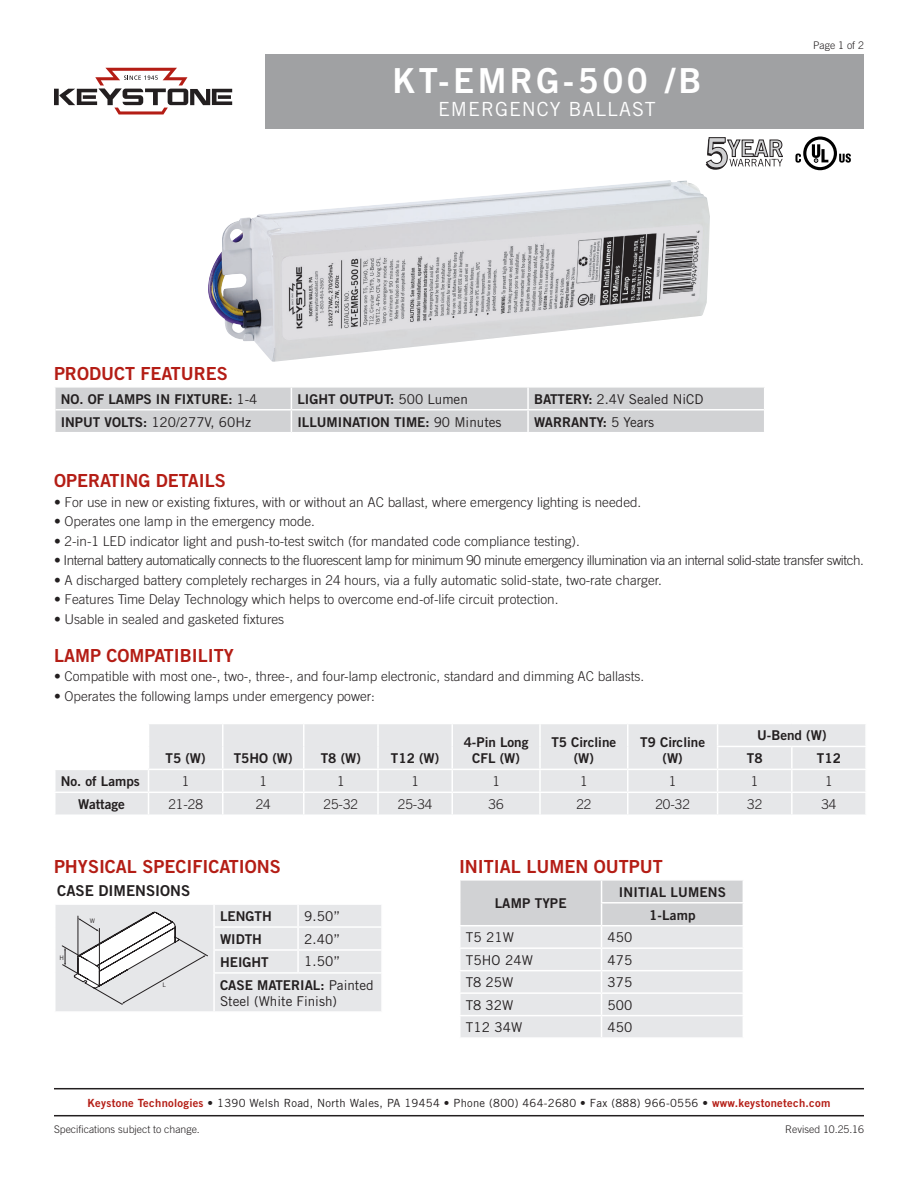
<style>
.page{position:relative;width:918px;height:1188px;background:#fff}
.page>*{position:absolute;margin:0;border:0;box-sizing:border-box;transform-origin:0 0}
.t1{font:34.5px "Trade Gothic Bold Two";letter-spacing:.1em;color:#fff}
.t2{font:19.5px "Trade Gothic";letter-spacing:.05em;color:#fff}
.t3{font:18px "Trade Gothic Bold Two";color:#b41d15}
.t4{font:15px "Trade Gothic Bold Two";color:#231f20}
.t5{font:300 13.5px "Trade Gothic";color:#231f20}
.t6{font:13.5px/16.2px "Trade Gothic Bold Two";color:#231f20;text-align:center}
.t7{font:13.5px/16.2px "Trade Gothic";color:#231f20}
.t8{font:300 13.5px "Trade Gothic";letter-spacing:-.035em;color:#231f20}
.t9{font:11.25px "Trade Gothic";letter-spacing:.025em;color:#231f20}
.t10{font:300 10.5px "Trade Gothic";color:#231f20}
.t11{font:6.3px "Trade Gothic";color:#231f20}
.s1{font-family:"Trade Gothic"}
.s2{font-family:"Trade Gothic Bold Two"}
.s3{font-family:"Trade Gothic Bold Two";color:#b41d15}
</style>
<div class="page">
<div style="left:266px;top:54px;width:598px;height:74px;background:#a0a1a3"></div>
<svg style="left:56px;top:724px;width:809px;height:91px;background:#e8e8ea"></svg>
<hr style="left:222px;top:724px;width:2px;height:22px;background:#fff">
<hr style="left:377px;top:724px;width:2px;height:22px;background:#fff">
<hr style="left:539px;top:724px;width:2px;height:22px;background:#fff">
<hr style="left:222px;top:746px;width:2px;height:23px;background:#fff">
<hr style="left:377px;top:746px;width:2px;height:23px;background:#fff">
<hr style="left:539px;top:746px;width:2px;height:23px;background:#fff">
<hr style="left:717px;top:746px;width:75px;height:1px;background:#fff">
<hr style="left:792px;top:746px;width:75px;height:1px;background:#fff">
<hr style="left:791px;top:747px;width:2px;height:22px;background:#fff">
<hr style="left:54px;top:769px;width:94px;height:1px;background:#fff">
<hr style="left:148px;top:769px;width:75px;height:1px;background:#fff">
<hr style="left:223px;top:769px;width:81px;height:1px;background:#fff">
<hr style="left:222px;top:770px;width:2px;height:22px;background:#fff">
<hr style="left:304px;top:769px;width:74px;height:1px;background:#fff">
<hr style="left:378px;top:769px;width:74px;height:1px;background:#fff">
<hr style="left:377px;top:770px;width:2px;height:22px;background:#fff">
<hr style="left:452px;top:769px;width:88px;height:1px;background:#fff">
<hr style="left:540px;top:769px;width:88px;height:1px;background:#fff">
<hr style="left:539px;top:770px;width:2px;height:22px;background:#fff">
<hr style="left:628px;top:769px;width:90px;height:1px;background:#fff">
<hr style="left:718px;top:769px;width:74px;height:1px;background:#fff">
<hr style="left:792px;top:769px;width:75px;height:1px;background:#fff">
<hr style="left:791px;top:770px;width:2px;height:22px;background:#fff">
<hr style="left:54px;top:792px;width:94px;height:1px;background:#fff">
<hr style="left:148px;top:792px;width:75px;height:1px;background:#fff">
<svg style="left:148px;top:724px;width:1px;height:91px"></svg>
<hr style="left:223px;top:792px;width:81px;height:1px;background:#fff">
<hr style="left:222px;top:793px;width:2px;height:22px;background:#fff">
<hr style="left:304px;top:792px;width:74px;height:1px;background:#fff">
<svg style="left:303px;top:724px;width:1px;height:91px"></svg>
<hr style="left:378px;top:792px;width:74px;height:1px;background:#fff">
<hr style="left:377px;top:793px;width:2px;height:22px;background:#fff">
<hr style="left:452px;top:792px;width:88px;height:1px;background:#fff">
<svg style="left:452px;top:724px;width:1px;height:91px"></svg>
<hr style="left:540px;top:792px;width:88px;height:1px;background:#fff">
<hr style="left:539px;top:793px;width:2px;height:22px;background:#fff">
<hr style="left:628px;top:792px;width:90px;height:1px;background:#fff">
<svg style="left:627px;top:724px;width:1px;height:91px"></svg>
<hr style="left:718px;top:792px;width:74px;height:1px;background:#fff">
<svg style="left:717px;top:724px;width:1px;height:91px"></svg>
<hr style="left:792px;top:792px;width:75px;height:1px;background:#fff">
<hr style="left:791px;top:793px;width:2px;height:22px;background:#fff">
<svg style="left:795px;top:136px;width:56px;height:34px"></svg>
<div style="left:55px;top:387px;width:709px;height:45px;background:#d1d2d4"></div>
<hr style="left:528px;top:409px;width:236px;height:2px;background:#fff">
<hr style="left:527px;top:411px;width:2px;height:21px;background:#fff">
<svg style="left:460px;top:880px;width:283px;height:157px;background:#e1e2e4"></svg>
<svg style="left:55px;top:905px;width:326px;height:106px;background:#e2e3e5"></svg>
<svg style="left:706px;top:137px;width:77px;height:33px"></svg>
<hr style="left:54px;top:1115px;width:810px;height:1px;background:#231f20">
<hr style="left:54px;top:1088px;width:810px;height:1px;background:#231f20">
<svg style="left:54px;top:68px;width:178px;height:47px"></svg>
<img style="left:208px;top:180px;width:502px;height:182px">
<p class="t1" style="left:392px;top:59px;width:311px">KT-EMRG-500 /B</p>
<p class="t2" style="left:438px;top:98px;width:219px">EMERGENCY BALLAST</p>
<p class="t3" style="left:54px;top:362px;width:175px">PRODUCT FEATURES</p>
<p class="t6" style="left:61px;top:391px;width:198px">NO. OF LAMPS IN FIXTURE: <span class="s1">1-4</span></p>
<p class="t6" style="left:297px;top:391px;width:172px">LIGHT OUTPUT: <span class="s1">500 Lumen</span></p>
<p class="t7" style="left:534px;top:391px;width:171px"><span class="s2">BATTERY:</span> 2.4V Sealed NiCD</p>
<p class="t7" style="left:61px;top:414px;width:192px"><span class="s2">INPUT VOLTS:</span> 120/277V, 60Hz</p>
<p class="t6" style="left:297px;top:414px;width:206px">ILLUMINATION TIME: <span class="s1">90 Minutes</span></p>
<p class="t6" style="left:534px;top:414px;width:122px">WARRANTY: <span class="s1">5 Years</span></p>
<p class="t10" style="left:813px;top:39px;width:52px">Page 1 of 2</p>
<p class="t3" style="left:54px;top:470px;width:173px">OPERATING DETAILS</p>
<p class="t5" style="left:54px;top:494px;width:589px">• For use in new or existing fixtures, with or without an AC ballast, where emergency lighting is needed.</p>
<p class="t5" style="left:54px;top:513px;width:263px">• Operates one lamp in the emergency mode.</p>
<p class="t5" style="left:54px;top:533px;width:527px">• 2-in-1 LED indicator light and push-to-test switch (for mandated code compliance testing).</p>
<p class="t8" style="left:54px;top:552px;width:811px">• Internal battery automatically connects to the fluorescent lamp for minimum 90 minute emergency illumination via an internal solid-state transfer switch.</p>
<p class="t5" style="left:54px;top:572px;width:610px">• A discharged battery completely recharges in 24 hours, via a fully automatic solid-state, two-rate charger.</p>
<p class="t5" style="left:54px;top:591px;width:506px">• Features Time Delay Technology which helps to overcome end-of-life circuit protection.</p>
<p class="t5" style="left:54px;top:611px;width:232px">• Usable in sealed and gasketed fixtures</p>
<p class="t3" style="left:54px;top:644px;width:181px">LAMP COMPATIBILITY</p>
<p class="t5" style="left:54px;top:668px;width:592px">• Compatible with most one-, two-, three-, and four-lamp electronic, standard and dimming AC ballasts.</p>
<p class="t5" style="left:54px;top:688px;width:323px">• Operates the following lamps under emergency power:</p>
<p class="t6" style="left:166px;top:750px;width:42px">T5 (W)</p>
<p class="t6" style="left:234px;top:750px;width:60px">T5HO (W)</p>
<p class="t6" style="left:321px;top:750px;width:42px">T8 (W)</p>
<p class="t6" style="left:391px;top:750px;width:50px">T12 (W)</p>
<p class="t6" style="left:464px;top:734px;width:66px">4-Pin Long<br>CFL (W)</p>
<p class="t6" style="left:551px;top:734px;width:66px">T5 Circline (W)</p>
<p class="t6" style="left:640px;top:734px;width:66px">T9 Circline (W)</p>
<p class="t6" style="left:757px;top:727px;width:71px">U-Bend (W)</p>
<p class="t6" style="left:747px;top:750px;width:17px">T8</p>
<p class="t6" style="left:817px;top:750px;width:26px">T12</p>
<p class="t6" style="left:61px;top:773px;width:81px">No. of Lamps</p>
<p class="t5" style="left:182px;top:773px;width:9px">1</p>
<p class="t5" style="left:259px;top:773px;width:9px">1</p>
<p class="t5" style="left:337px;top:773px;width:9px">1</p>
<p class="t5" style="left:411px;top:773px;width:9px">1</p>
<p class="t5" style="left:492px;top:773px;width:9px">1</p>
<p class="t5" style="left:580px;top:773px;width:9px">1</p>
<p class="t5" style="left:669px;top:773px;width:9px">1</p>
<p class="t5" style="left:751px;top:773px;width:9px">1</p>
<p class="t5" style="left:825px;top:773px;width:9px">1</p>
<p class="t6" style="left:78px;top:796px;width:48px">Wattage</p>
<p class="t5" style="left:168px;top:796px;width:36px">21-28</p>
<p class="t5" style="left:256px;top:796px;width:17px">24</p>
<p class="t5" style="left:324px;top:796px;width:36px">25-32</p>
<p class="t5" style="left:398px;top:796px;width:36px">25-34</p>
<p class="t5" style="left:489px;top:796px;width:17px">36</p>
<p class="t5" style="left:576px;top:796px;width:17px">22</p>
<p class="t5" style="left:655px;top:796px;width:36px">20-32</p>
<p class="t5" style="left:747px;top:796px;width:17px">32</p>
<p class="t5" style="left:821px;top:796px;width:17px">34</p>
<p class="t3" style="left:54px;top:856px;width:228px">PHYSICAL SPECIFICATIONS</p>
<p class="t3" style="left:459px;top:856px;width:205px">INITIAL LUMEN OUTPUT</p>
<p class="t6" style="left:495px;top:895px;width:73px">LAMP TYPE</p>
<p class="t4" style="left:57px;top:882px;width:134px">CASE DIMENSIONS</p>
<p class="t6" style="left:619px;top:884px;width:109px">INITIAL LUMENS</p>
<p class="t6" style="left:649px;top:907px;width:48px">1-Lamp</p>
<p class="t6" style="left:220px;top:908px;width:53px">LENGTH</p>
<p class="t7" style="left:304px;top:908px;width:38px">9.50”</p>
<p class="t6" style="left:220px;top:931px;width:43px">WIDTH</p>
<p class="t7" style="left:304px;top:930px;width:38px">2.40”</p>
<p class="t6" style="left:220px;top:954px;width:50px">HEIGHT</p>
<p class="t7" style="left:304px;top:953px;width:38px">1.50”</p>
<p class="t7" style="left:220px;top:977px;width:155px"><span class="s2">CASE MATERIAL:</span> Painted<br>Steel (White Finish)</p>
<p class="t11" style="left:90px;top:917px;width:7px">W</p>
<p class="t7" style="left:466px;top:929px;width:50px">T5 21W</p>
<p class="t7" style="left:608px;top:929px;width:27px">450</p>
<p class="t7" style="left:466px;top:952px;width:69px">T5HO 24W</p>
<p class="t7" style="left:608px;top:952px;width:27px">475</p>
<p class="t7" style="left:466px;top:974px;width:49px">T8 25W</p>
<p class="t7" style="left:608px;top:974px;width:27px">375</p>
<p class="t7" style="left:466px;top:997px;width:49px">T8 32W</p>
<p class="t7" style="left:608px;top:997px;width:27px">500</p>
<p class="t7" style="left:466px;top:1019px;width:58px">T12 34W</p>
<p class="t7" style="left:608px;top:1019px;width:27px">450</p>
<p class="t11" style="left:59px;top:954px;width:6px">H</p>
<p class="t11" style="left:162px;top:981px;width:5px">L</p>
<p class="t9" style="left:87px;top:1096px;width:745px"><span class="s3">Keystone Technologies</span> <span class="s2">•</span> 1390 Welsh Road, North Wales, PA 19454 <span class="s2">•</span> Phone (800) 464-2680 <span class="s2">•</span> Fax (888) 966-0556 <span class="s2">•</span> <span class="s3">www.keystonetech.com</span></p>
<p class="t10" style="left:54px;top:1123px;width:147px">Specifications subject to change.</p>
<p class="t10" style="left:785px;top:1123px;width:80px">Revised 10.25.16</p>
</div>
